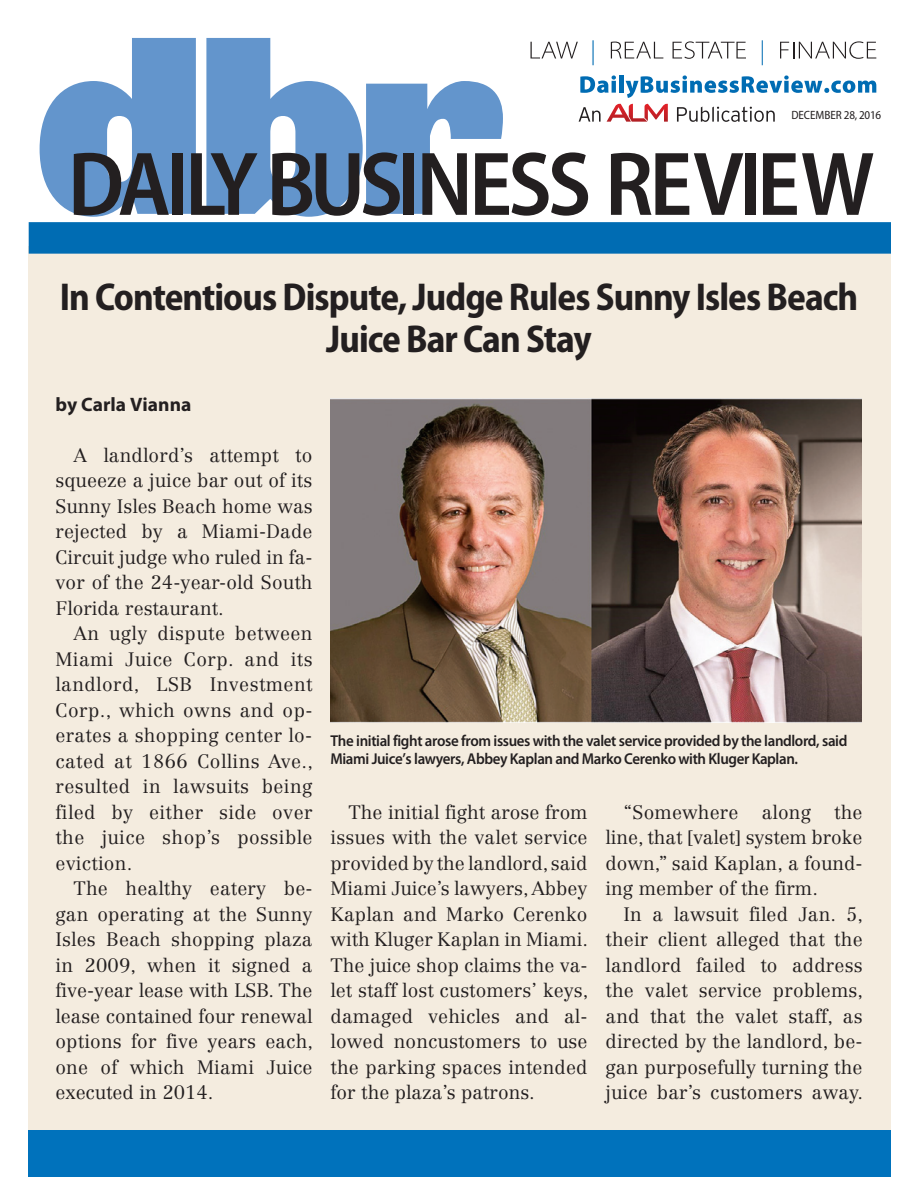
<style>
.page{position:relative;width:918px;height:1188px;background:#fff}
.page>*{position:absolute;margin:0;border:0;box-sizing:border-box;transform-origin:0 0}
.t1{font:600 semi-condensed 91.35px "Myriad Pro";letter-spacing:-.05em;color:#231f20}
.t2{font:700 semi-condensed 39px/42px "Myriad Pro";letter-spacing:-.025em;color:#231f20;text-align:center}
.t3{font:300 semi-expanded 24.9px "Myriad Pro";color:#006cb3}
.t4{font:700 19.5px "Myriad Pro";color:#231f20}
.t5{font:300 19.2px/25.5px "Centennial LT Std";letter-spacing:.01em;color:#231f20;text-align:justify}
.t6{font:600 15.75px/18.8px "Myriad Pro";letter-spacing:-.025em;color:#231f20;scale:.95 1}
.t7{font:semi-condensed 12px "Myriad Pro";color:#231f20}
</style>
<div class="page">
<svg style="left:40px;top:38px;width:156px;height:179px"></svg>
<svg style="left:206px;top:38px;width:297px;height:179px"></svg>
<svg style="left:531px;top:42px;width:47px;height:17px"></svg>
<svg style="left:611px;top:42px;width:52px;height:17px"></svg>
<svg style="left:673px;top:41px;width:73px;height:18px"></svg>
<svg style="left:780px;top:41px;width:96px;height:18px"></svg>
<svg style="left:580px;top:75px;width:36px;height:18px"></svg>
<div style="left:619px;top:76px;width:5px;height:17px;background:#006cb3"></div>
<svg style="left:626px;top:75px;width:250px;height:23px"></svg>
<svg style="left:579px;top:107px;width:22px;height:15px"></svg>
<svg style="left:677px;top:107px;width:98px;height:15px"></svg>
<svg style="left:607px;top:104px;width:61px;height:18px"></svg>
<div style="left:29px;top:246px;width:862px;height:902px;background:#f4ecdf"></div>
<div style="left:29px;top:222px;width:862px;height:32px;background:#006cb3"></div>
<div style="left:29px;top:1130px;width:862px;height:47px;background:#0072bc"></div>
<img style="left:331px;top:399px;width:530px;height:324px">
<p class="t3" style="left:590px;top:36px;width:7px">|</p>
<p class="t3" style="left:760px;top:36px;width:7px">|</p>
<p class="t7" style="left:791px;top:109px;width:91px">DECEMBER 28, 2016</p>
<h1 class="t1" style="left:68px;top:134px;width:808px">DAILY BUSINESS REVIEW</h1>
<h2 class="t2" style="left:60px;top:276px;width:800px">In Contentious Dispute, Judge Rules Sunny Isles Beach<br>Juice Bar Can Stay</h2>
<p class="t4" style="left:56px;top:392px;width:137px">by Carla Vianna</p>
<p class="t5" style="left:56px;top:443px;width:259px;text-indent:18px">A landlord’s attempt to squeeze a juice bar out of its Sunny Isles Beach home was rejected by a Miami-Dade Circuit judge who ruled in fa&shy;vor of the 24-year-old South Florida restaurant.</p>
<p class="t5" style="left:56px;top:621px;width:259px;text-indent:18px">An ugly dispute between Miami Juice Corp. and its landlord, LSB Investment Corp., which owns and op&shy;erates a shopping center lo&shy;cated at 1866 Collins Ave., resulted in lawsuits being filed by either side over the juice shop’s possible eviction.</p>
<p class="t5" style="left:56px;top:876px;width:259px;text-indent:18px">The healthy eatery be&shy;gan operating at the Sunny Isles Beach shopping plaza in 2009, when it signed a five-year lease with LSB. The lease contained four renewal options for five years each, one of which Miami Juice executed in 2014.</p>
<p class="t6" style="left:331px;top:730px;width:546px">The initial fight arose from issues with the valet service provided by the landlord, said<br>Miami Juice’s lawyers, Abbey Kaplan and Marko Cerenko with Kluger Kaplan.</p>
<p class="t5" style="left:331px;top:799px;width:259px;text-indent:18px">The initial fight arose from issues with the valet service provided by the landlord, said Miami Juice’s lawyers, Abbey Kaplan and Marko Cerenko with Kluger Kaplan in Miami.<br>The juice shop claims the va&shy;let staff lost customers’ keys, damaged vehicles and al&shy;lowed noncustomers to use the parking spaces intended for the plaza’s patrons.</p>
<p class="t5" style="left:606px;top:799px;width:259px;text-indent:18px">“Somewhere along the line, that [valet] system broke down,” said Kaplan, a found&shy;ing member of the firm.</p>
<p class="t5" style="left:606px;top:901px;width:259px;text-indent:18px">In a lawsuit filed Jan. 5, their client alleged that the landlord failed to address the valet service problems, and that the valet staff, as directed by the landlord, be&shy;gan purposefully turning the juice bar’s customers away.</p>
</div>
